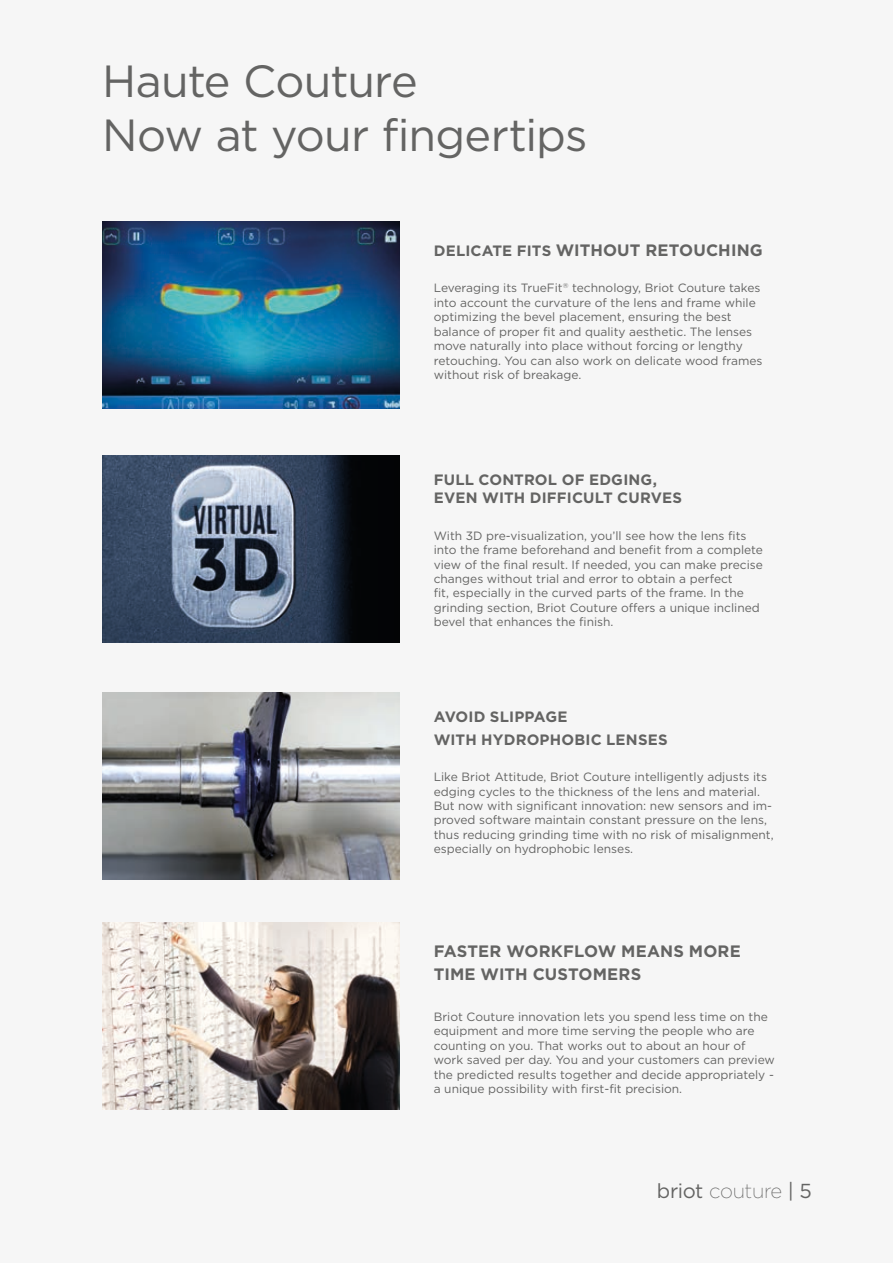
<style>
.page{position:relative;width:893px;height:1263px;background:#f6f6f6}
.page>*{position:absolute;margin:0;border:0;box-sizing:border-box;transform-origin:0 0}
.t1{font:45px/54px "Gotham";letter-spacing:-.02em;color:#646463}
.t2{font:20.25px "Gotham";letter-spacing:-.02em;color:#646463}
.t3{font:700 16.5px/22.5px "Gotham";letter-spacing:.01em;color:#646463}
.t4{font:700 15px/22.5px "Gotham";letter-spacing:.015em;color:#646463}
.t5{font:12px/14.4px "Gotham";color:#646463}
.s1{font-size:15px}
.s2{font-family:"Gotham Ex";font-weight:300}
</style>
<div class="page">
<img style="left:102px;top:221px;width:298px;height:187px">
<img style="left:102px;top:692px;width:298px;height:187px">
<img style="left:102px;top:455px;width:298px;height:187px">
<img style="left:102px;top:923px;width:298px;height:187px">
<h1 class="t1" style="left:102px;top:53px;width:487px">Haute Couture<br>Now at your fingertips</h1>
<h3 class="t3" style="left:434px;top:238px;width:331px"><span class="s1">DELICATE FITS</span> WITHOUT RETOUCHING</h3>
<p class="t5" style="left:434px;top:281px;width:330px">Leveraging its TrueFit<sup>®</sup> technology, Briot Couture takes into account the curvature of the lens and frame while optimizing the bevel placement, ensuring the best balance of proper fit and quality aesthetic. The lenses move naturally into place without forcing or lengthy retouching. You can also work on delicate wood frames without risk of breakage.</p>
<p class="t4" style="left:434px;top:470px;width:250px;line-height:18px">FULL CONTROL OF EDGING,<br>EVEN WITH DIFFICULT CURVES</p>
<p class="t5" style="left:434px;top:528px;width:331px">With 3D pre-visualization, you’ll see how the lens fits into the frame beforehand and benefit from a complete view of the final result. If needed, you can make precise changes without trial and error to obtain a perfect<br>fit, especially in the curved parts of the frame. In the grinding section, Briot Couture offers a unique inclined bevel that enhances the finish.</p>
<p class="t4" style="left:434px;top:705px;width:236px">AVOID SLIPPAGE<br>WITH HYDROPHOBIC LENSES</p>
<p class="t5" style="left:434px;top:770px;width:341px">Like Briot Attitude, Briot Couture intelligently adjusts its edging cycles to the thickness of the lens and material.<br>But now with significant innovation: new sensors and im&shy;proved software maintain constant pressure on the lens, thus reducing grinding time with no risk of misalignment, especially on hydrophobic lenses.</p>
<h3 class="t3" style="left:434px;top:940px;width:309px">FASTER WORKFLOW MEANS MORE<br>TIME WITH CUSTOMERS</h3>
<p class="t5" style="left:434px;top:1009px;width:343px">Briot Couture innovation lets you spend less time on the equipment and more time serving the people who are counting on you. That works out to about an hour of work saved per day. You and your customers can preview the predicted results together and decide appropriately - a unique possibility with first-fit precision.</p>
<h2 class="t2" style="left:657px;top:1179px;width:157px">briot <span class="s2">couture</span> | 5</h2>
</div>
